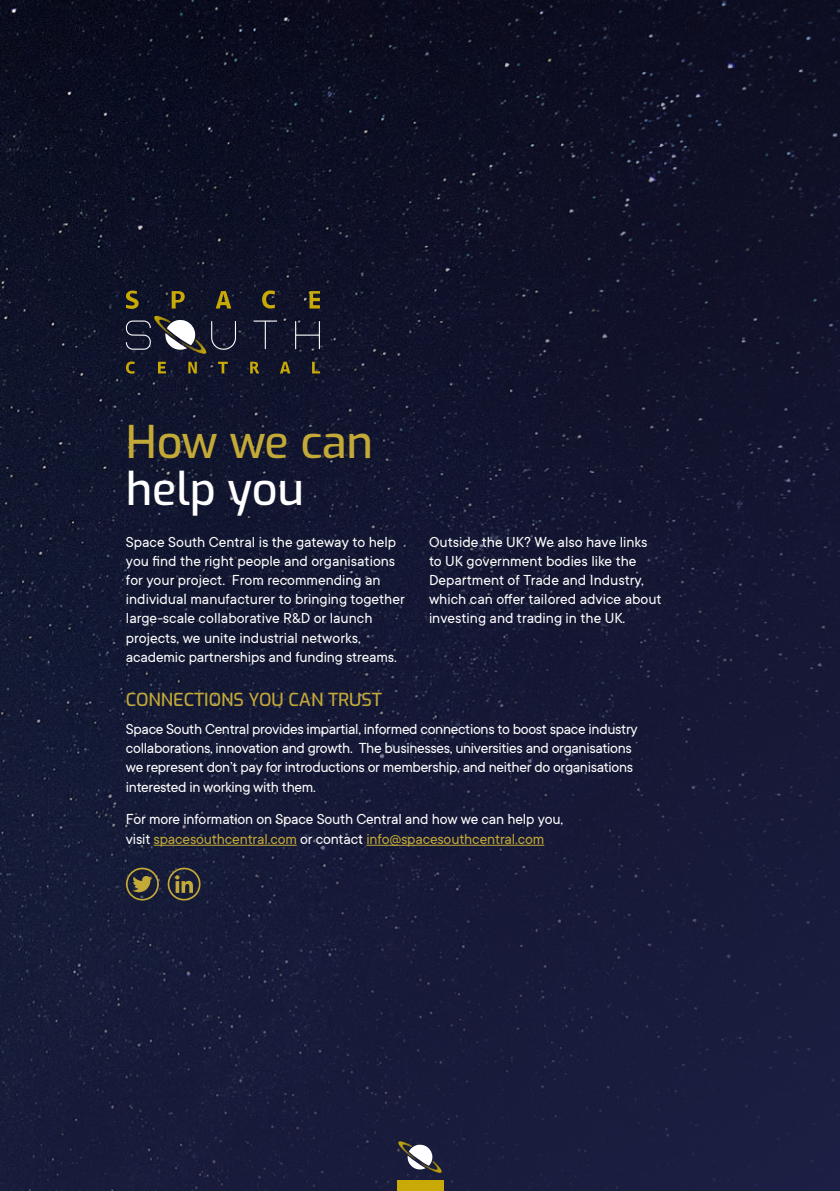
<style>
.page{position:relative;width:840px;height:1191px;background:#fff}
.page>*{position:absolute;margin:0;border:0;box-sizing:border-box;transform-origin:0 0}
.t1{font:100 45px "Exo";letter-spacing:-.005em;color:#c3a938}
.t2{font:100 45px "Exo";letter-spacing:-.005em;color:#fff}
.t3{font:100 18px "Exo";letter-spacing:-.005em;color:#c3a938}
.t4{font:16px/19.2px "TT Commons";letter-spacing:-.01em;color:#fff}
.s1{color:#c3a938}
</style>
<div class="page">
<img style="left:0;top:0;width:839px;height:1191px">
<hr style="left:153px;top:845px;width:143px;height:1px;background:#c3a938">
<hr style="left:366px;top:845px;width:178px;height:1px;background:#c3a938">
<svg style="left:124px;top:866px;width:36px;height:36px"></svg>
<svg style="left:166px;top:866px;width:36px;height:36px"></svg>
<div style="left:396px;top:1180px;width:47px;height:11px;background:#c8a906"></div>
<svg style="left:397px;top:1141px;width:45px;height:32px"></svg>
<svg style="left:126px;top:290px;width:12px;height:19px"></svg>
<svg style="left:171px;top:291px;width:14px;height:17px"></svg>
<svg style="left:215px;top:291px;width:16px;height:17px"></svg>
<svg style="left:309px;top:291px;width:11px;height:17px"></svg>
<svg style="left:262px;top:290px;width:13px;height:18px"></svg>
<svg style="left:253px;top:320px;width:24px;height:29px"></svg>
<svg style="left:295px;top:321px;width:25px;height:28px"></svg>
<svg style="left:126px;top:361px;width:8px;height:13px"></svg>
<svg style="left:158px;top:362px;width:8px;height:11px"></svg>
<svg style="left:188px;top:362px;width:9px;height:11px"></svg>
<svg style="left:218px;top:362px;width:10px;height:11px"></svg>
<svg style="left:250px;top:362px;width:9px;height:11px"></svg>
<svg style="left:280px;top:362px;width:10px;height:11px"></svg>
<svg style="left:312px;top:362px;width:8px;height:11px"></svg>
<svg style="left:126px;top:316px;width:110px;height:39px;background:#40424f"></svg>
<h1 class="t1" style="left:126px;top:409px;width:249px">How we can</h1>
<h1 class="t2" style="left:126px;top:456px;width:180px">help you</h1>
<p class="t4" style="left:126px;top:532px;width:280px">Space South Central is the gateway to help you find the right people and organisations for your project. From recommending an individual manufacturer to bringing together large-scale collaborative R&amp;D or launch projects, we unite industrial networks, academic partnerships and funding streams.</p>
<p class="t4" style="left:429px;top:532px;width:234px">Outside the UK? We also have links to UK government bodies like the Department of Trade and Industry, which can offer tailored advice about investing and trading in the UK.</p>
<p class="t3" style="left:126px;top:687px;width:257px">CONNECTIONS YOU CAN TRUST</p>
<p class="t4" style="left:126px;top:719px;width:513px">Space South Central provides impartial, informed connections to boost space industry collaborations, innovation and growth. The businesses, universities and organisations we represent don’t pay for introductions or membership, and neither do organisations interested in working with them.</p>
<p class="t4" style="left:126px;top:810px;width:438px">For more information on Space South Central and how we can help you, visit <span class="s1">spacesouthcentral.com</span> or contact <span class="s1">info@spacesouthcentral.com</span></p>
</div>
